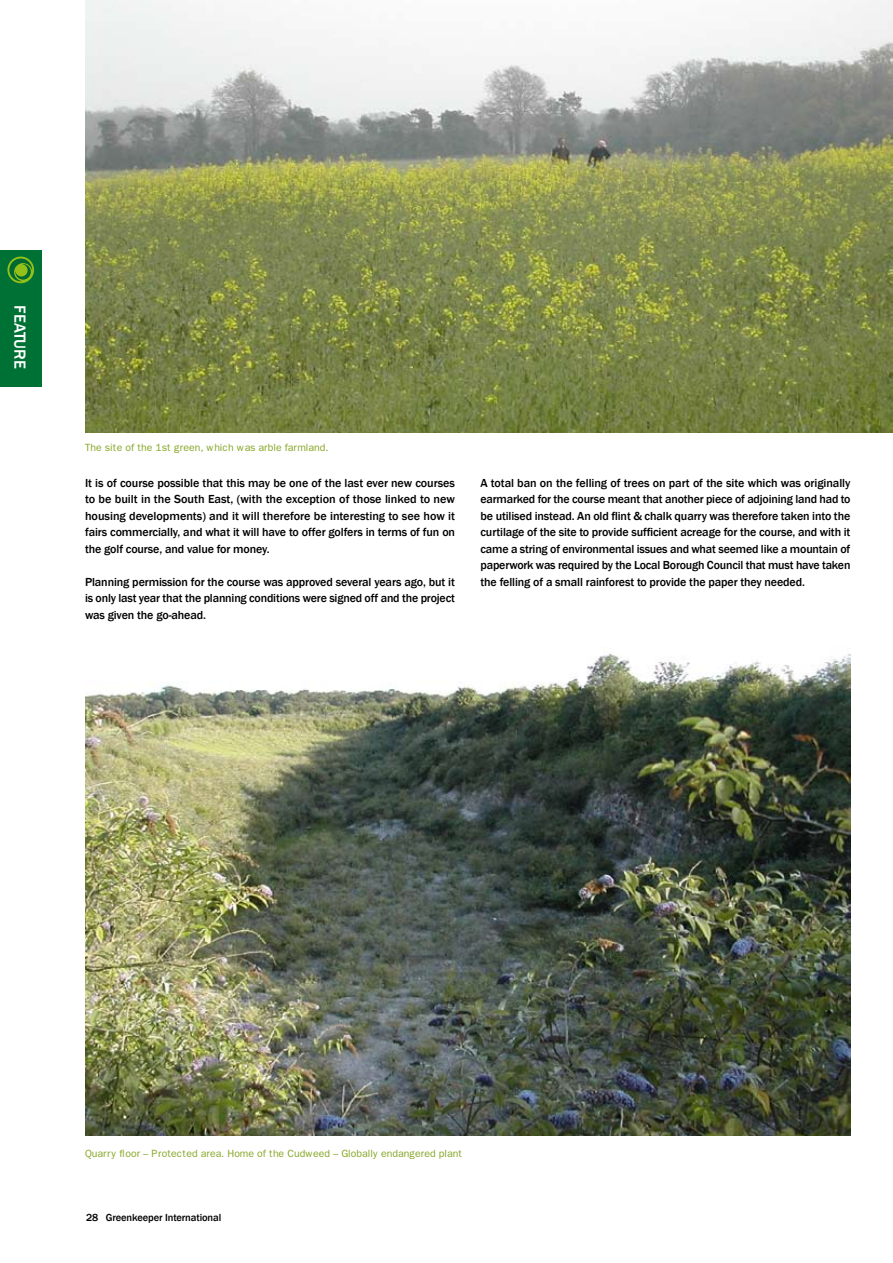
<style>
.page{position:relative;width:893px;height:1263px;background:#fff}
.page>*{position:absolute;margin:0;border:0;box-sizing:border-box;transform-origin:0 0}
.t1{font:500 16.5px "Franklin Gothic";letter-spacing:-.005em;color:#fff}
.t2{font:500 12px/16.5px "Franklin Gothic";letter-spacing:-.01em;color:#000;text-align:justify}
.t3{font:10.5px "Franklin Gothic";letter-spacing:-.005em;color:#85a625}
.t4{font:500 10.5px "Franklin Gothic";letter-spacing:-.01em;color:#000}
</style>
<div class="page">
<div style="left:0;top:251px;width:41px;height:136px;background:#007135"></div>
<svg style="left:7px;top:257px;width:27px;height:26px"></svg>
<svg style="left:9px;top:258px;width:23px;height:23px"></svg>
<img style="left:85px;top:0;width:808px;height:432px">
<img style="left:85px;top:647px;width:765px;height:488px">
<h1 class="t1" style="left:30px;top:305px;width:65px;rotate:90deg">FEATURE</h1>
<p class="t3" style="left:85px;top:441px;width:245px">The site of the 1st green, which was arble farmland.</p>
<p class="t2" style="left:85px;top:475px;width:371px">It is of course possible that this may be one of the last ever new courses to be built in the South East, (with the exception of those linked to new housing developments) and it will therefore be interesting to see how it fairs commercially, and what it will have to offer golfers in terms of fun on the golf course, and value for money.</p>
<p class="t2" style="left:85px;top:574px;width:371px">Planning permission for the course was approved several years ago, but it is only last year that the planning conditions were signed off and the project was given the go-ahead.</p>
<p class="t2" style="left:480px;top:475px;width:371px">A total ban on the felling of trees on part of the site which was originally earmarked for the course meant that another piece of adjoining land had to be utilised instead. An old flint &amp; chalk quarry was therefore taken into the curtilage of the site to provide sufficient acreage for the course, and with it came a string of environmental issues and what seemed like a mountain of paperwork was required by the Local Borough Council that must have taken the felling of a small rainforest to provide the paper they needed.</p>
<p class="t3" style="left:85px;top:1147px;width:379px">Quarry floor – Protected area. Home of the Cudweed – Globally endangered plant</p>
<p class="t4" style="left:86px;top:1211px;width:137px">28 Greenkeeper International</p>
</div>
